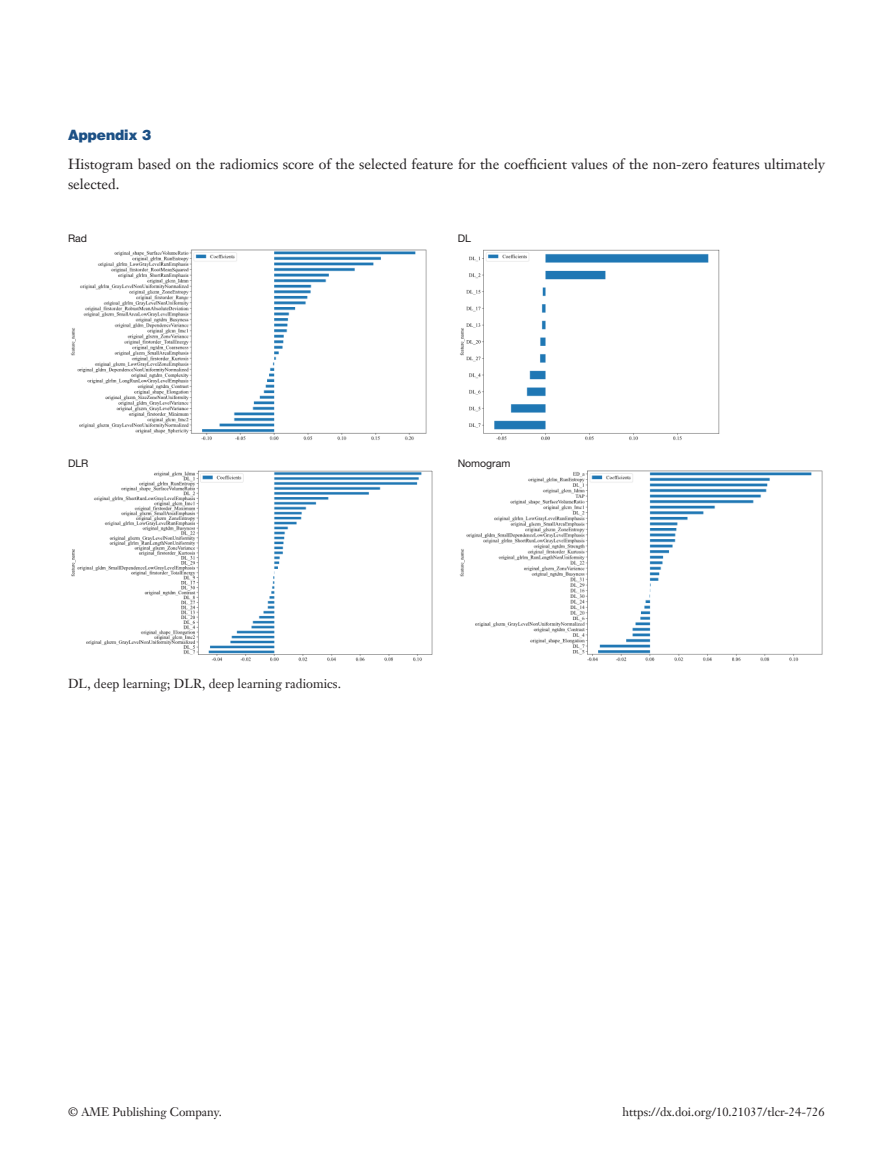
<style>
.page{position:relative;width:893px;height:1170px;background:#fff}
.page>*{position:absolute;margin:0;border:0;box-sizing:border-box;transform-origin:0 0}
.t1{font:14.25px/19.5px "Janson Text LT";color:#231f20}
.t2{font:900 14.25px "Helvetica";color:#1c5085}
.t3{font:12.75px "Janson Text LT";color:#231f20}
.t4{font:12px "Janson Text LT";color:#231f20}
.t5{font:10.5px "Helvetica Neue LT Pro";color:#231f20}
</style>
<div class="page">
<img style="left:70px;top:249px;width:357px;height:192px">
<img style="left:460px;top:249px;width:260px;height:192px">
<img style="left:71px;top:470px;width:362px;height:192px">
<img style="left:459px;top:470px;width:364px;height:192px">
<p class="t2" style="left:68px;top:126px;width:85px">Appendix 3</p>
<p class="t1" style="left:68px;top:154px;width:758px">Histogram based on the radiomics score of the selected feature for the coefficient values of the non-zero features ultimately selected.</p>
<p class="t5" style="left:68px;top:232px;width:21px">Rad</p>
<p class="t5" style="left:68px;top:456px;width:22px">DLR</p>
<p class="t3" style="left:68px;top:675px;width:274px">DL, deep learning; DLR, deep learning radiomics.</p>
<p class="t5" style="left:458px;top:232px;width:15px">DL</p>
<p class="t5" style="left:458px;top:456px;width:54px">Nomogram</p>
<p class="t4" style="left:68px;top:1104px;width:155px">© AME Publishing Company.</p>
<p class="t4" style="left:623px;top:1104px;width:204px">https://dx.doi.org/10.21037/tlcr-24-726</p>
</div>
